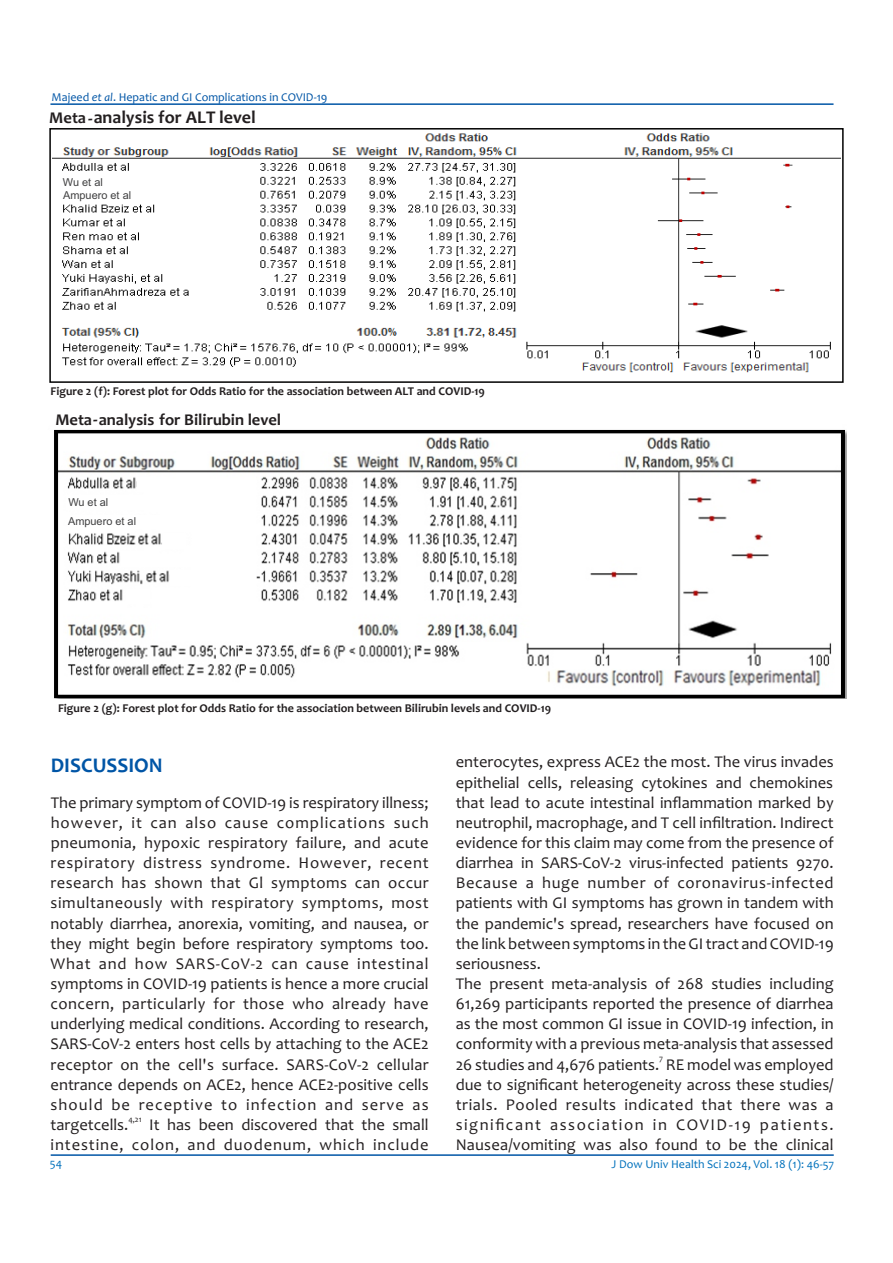
<style>
.page{position:relative;width:893px;height:1263px;background:#fff}
.page>*{position:absolute;margin:0;border:0;box-sizing:border-box;transform-origin:0 0}
.t1{font:700 21px "Candara";color:#0055a6}
.t2{font:700 18px "Candara";color:#231f20}
.t3{font:16.5px/20.1px "Candara";color:#231f20;text-align:justify}
.t4{font:16.5px/20.1px "Candara";letter-spacing:.055em;color:#231f20;text-align:right}
.t5{font:700 16.5px "Candara";color:#231f20}
.t6{font:700 12px "Candara";color:#231f20}
.t7{font:12px "Candara";color:#0055a6}
.t8{font:12px "Candara";color:#0071bc}
.t9{font:10.95px/13.2px "Arial";color:#404041}
.t10{font:8.25px "Candara";color:#231f20}
.s1{font-style:italic}
.s2{font-size:16.5px}
.s3{font-size:18px}
</style>
<div class="page">
<hr style="left:51px;top:1154px;width:783px;height:2px;background:#0055a6">
<hr style="left:50px;top:103px;width:783px;height:2px;background:#0055a6">
<img style="left:52px;top:133px;width:789px;height:240px">
<div style="left:49px;top:128px;width:795px;height:255px;border:1px solid #000"></div>
<svg style="left:58px;top:175px;width:78px;height:29px"></svg>
<img style="left:54px;top:429px;width:793px;height:270px">
<svg style="left:65px;top:475px;width:130px;height:131px"></svg>
<p class="t7" style="left:52px;top:92px;width:277px">Majeed <span class="s1">et al</span>. Hepatic and GI Complications in COVID-19</p>
<p class="t2" style="left:49px;top:110px;width:208px"><span class="s2">Meta</span> -analysis for ALT level</p>
<p class="t9" style="left:63px;top:177px;width:70px">Wu et al<br>Ampuero et al</p>
<p class="t6" style="left:51px;top:386px;width:436px">Figure 2 (f): Forest plot for Odds Ratio for the association between ALT and COVID-19</p>
<p class="t5" style="left:55px;top:413px;width:227px">Meta<span class="s3">-</span>analysis for Bilirubin level</p>
<p class="t9" style="left:68px;top:497px;width:41px">Wu et al</p>
<p class="t9" style="left:68px;top:515px;width:70px">Ampuero et al</p>
<p class="t6" style="left:58px;top:703px;width:494px">Figure 2 (g): Forest plot for Odds Ratio for the association between Bilirubin levels and COVID-19</p>
<p class="t1" style="left:51px;top:756px;width:114px">DISCUSSION</p>
<p class="t3" style="left:51px;top:794px;width:380px">The primary symptom of COVID-19 is respiratory illness; however, it can also cause complications such pneumonia, hypoxic respiratory failure, and acute respiratory distress syndrome. However, recent research has shown that Gl symptoms can occur simultaneously with respiratory symptoms, most notably diarrhea, anorexia, vomiting, and nausea, or they might begin before respiratory symptoms too.<br>What and how SARS-CoV-2 can cause intestinal symptoms in COVID-19 patients is hence a more crucial concern, particularly for those who already have underlying medical conditions. According to research, SARS-CoV-2 enters host cells by attaching to the ACE2 receptor on the cell's surface. SARS-CoV-2 cellular entrance depends on ACE2, hence ACE2-positive cells should be receptive to infection and serve as</p>
<p class="t10" style="left:128px;top:1116px;width:15px">4,21</p>
<p class="t3" style="left:51px;top:1116px;width:79px">targetcells.</p>
<p class="t4" style="left:51px;top:1116px;width:379px">It has been discovered that the small<br>intestine, colon, and duodenum, which include</p>
<p class="t3" style="left:456px;top:754px;width:380px;text-align:left">enterocytes, express ACE2 the most. The virus invades epithelial cells, releasing cytokines and chemokines that lead to acute intestinal inflammation marked by neutrophil, macrophage, and T cell infiltration. Indirect evidence for this claim may come from the presence of diarrhea in SARS-CoV-2 virus-infected patients 9270.<br>Because a huge number of coronavirus-infected patients with GI symptoms has grown in tandem with the pandemic's spread, researchers have focused on the link between symptoms in the GI tract and COVID-19 seriousness.<br>The present meta-analysis of 268 studies including 61,269 participants reported the presence of diarrhea as the most common GI issue in COVID-19 infection, in conformity with a previous meta-analysis that assessed</p>
<p class="t10" style="left:659px;top:1055px;width:5px">7</p>
<p class="t3" style="left:456px;top:1056px;width:380px">26 studies and 4,676 patients. RE model was employed due to significant heterogeneity across these studies/ trials. Pooled results indicated that there was a significant association in COVID-19 patients.<br>Nausea/vomiting was also found to be the clinical</p>
<p class="t8" style="left:50px;top:1158px;width:14px">54</p>
<p class="t8" style="left:612px;top:1159px;width:224px">J Dow Univ Health Sci 2024, Vol. 18 (1): 46-57</p>
</div>
